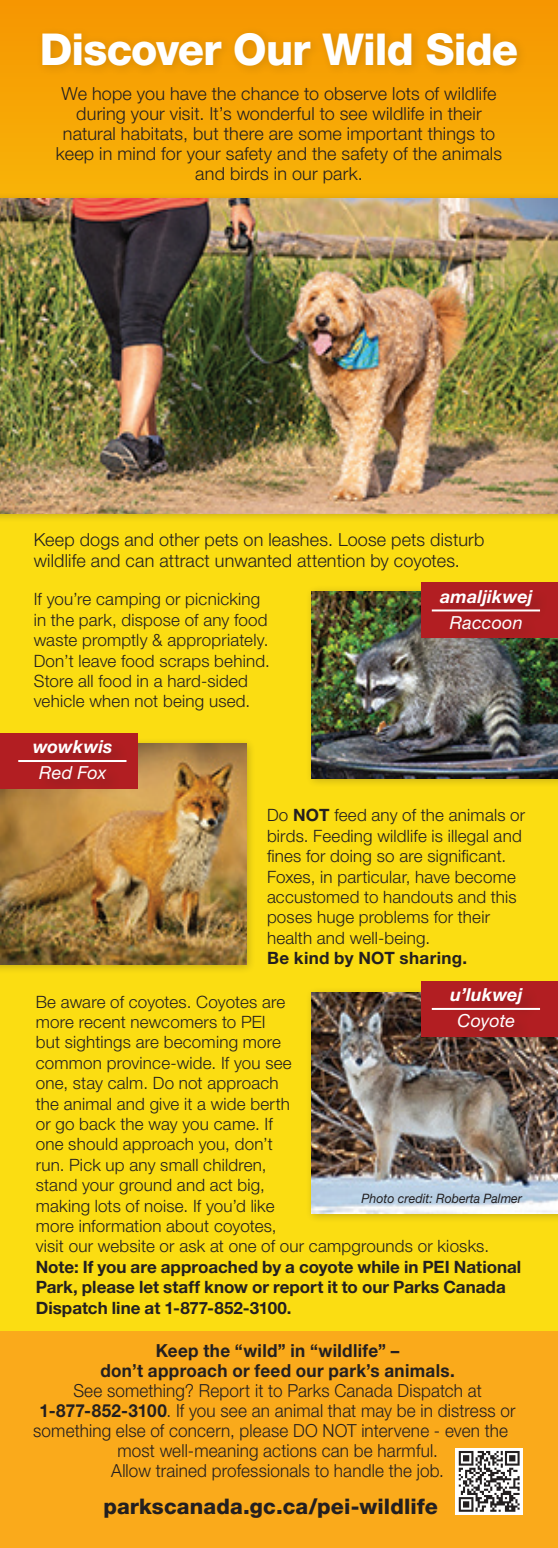
<style>
.page{position:relative;width:558px;height:1548px;background:#fbdd12}
.page>*{position:absolute;margin:0;border:0;box-sizing:border-box;transform-origin:0 0}
.t1{font:800 44px "Helvetica Neue LT Std";letter-spacing:-.02em;color:#fff}
.t2{font:800 21.6px "Helvetica Neue LT Std";letter-spacing:.005em;color:#231f20}
.t3{font:300 18px/20px "Helvetica Neue LT Std";letter-spacing:.01em;color:#231f20;text-align:center}
.t4{font:300 18px/20px "Helvetica Neue LT Std";letter-spacing:.01em;color:#231f20;text-align:center;scale:.95 1}
.t5{font:700 18px/20px "Helvetica Neue LT Std";letter-spacing:.02em;color:#231f20;text-align:center;scale:.95 1}
.t6{font:italic 700 18px "Helvetica Neue LT Std";letter-spacing:.01em;color:#fff}
.t7{font:italic 18px "Helvetica Neue LT Std";letter-spacing:.01em;color:#fff}
.t8{font:300 17px/20.4px "Helvetica Neue LT Std";letter-spacing:.01em;color:#231f20}
.t9{font:700 17px/20.4px "Helvetica Neue LT Std";color:#231f20}
.t10{font:700 17px "Helvetica Neue LT Std";letter-spacing:.02em;color:#231f20}
.t11{font:italic 13px "Helvetica Neue LT Std";color:#231f20;scale:.95 1}
.s1{font-weight:700}
</style>
<div class="page">
<svg style="left:0;top:0;width:558px;height:192px;background:#f6a605"></svg>
<div style="left:35px;top:25px;width:494px;height:52px;background:#ed9804"></div>
<div style="left:305px;top:585px;width:253px;height:203px;background:#231f20;opacity:.25"></div>
<img style="left:311px;top:591px;width:247px;height:187px">
<div style="left:0;top:737px;width:256px;height:237px;background:#231f20;opacity:.25"></div>
<img style="left:0;top:744px;width:246px;height:220px">
<div style="left:0;top:192px;width:558px;height:331px;background:#231f20;opacity:.25"></div>
<img style="left:0;top:199px;width:558px;height:314px">
<div style="left:0;top:1331px;width:558px;height:217px;background:#faaa1b"></div>
<div style="left:0;top:734px;width:137px;height:55px;background:#b21e22"></div>
<div style="left:30px;top:738px;width:98px;height:58px;background:#231f20;opacity:.25"></div>
<hr style="left:18px;top:760px;width:108px;height:2px;background:#fff">
<div style="left:421px;top:583px;width:137px;height:55px;background:#b21e22"></div>
<div style="left:437px;top:586px;width:112px;height:59px;background:#231f20;opacity:.25"></div>
<hr style="left:432px;top:609px;width:108px;height:2px;background:#fff">
<div style="left:305px;top:986px;width:253px;height:237px;background:#231f20;opacity:.25"></div>
<img style="left:311px;top:993px;width:247px;height:220px">
<div style="left:421px;top:981px;width:137px;height:55px;background:#b21e22"></div>
<div style="left:447px;top:985px;width:92px;height:62px;background:#231f20;opacity:.25"></div>
<hr style="left:432px;top:1008px;width:108px;height:2px;background:#fff">
<div style="left:455px;top:1448px;width:68px;height:67px;background:#fff"></div>
<svg style="left:459px;top:1451px;width:61px;height:61px"></svg>
<h1 class="t1" style="left:40px;top:23px;width:480px">Discover Our Wild Side</h1>
<p class="t3" style="left:56px;top:83px;width:448px">We hope you have the chance to observe lots of wildlife during your visit. It’s wonderful to see wildlife in their natural habitats, but there are some important things to keep in mind for your safety and the safety of the animals and birds in our park.</p>
<p class="t3" style="left:34px;top:529px;width:452px;text-align:left">Keep dogs and other pets on leashes. Loose pets disturb wildlife and can attract unwanted attention by coyotes.</p>
<p class="t8" style="left:34px;top:589px;width:238px">If you’re camping or picnicking in the park, dispose of any food waste promptly &amp; appropriately.<br>Don’t leave food scraps behind.<br>Store all food in a hard-sided vehicle when not being used.</p>
<p class="t6" style="left:33px;top:736px;width:81px">wowkwis</p>
<p class="t7" style="left:39px;top:762px;width:69px">Red Fox</p>
<p class="t6" style="left:440px;top:585px;width:94px">amaljikwej</p>
<p class="t7" style="left:450px;top:611px;width:75px">Raccoon</p>
<p class="t8" style="left:267px;top:805px;width:260px">Do <span class="s1">NOT</span> feed any of the animals or birds. Feeding wildlife is illegal and fines for doing so are significant.<br>Foxes, in particular, have become accustomed to handouts and this poses huge problems for their health and well-being.</p>
<p class="t10" style="left:267px;top:948px;width:202px">Be kind by NOT sharing.</p>
<p class="t6" style="left:450px;top:984px;width:74px">u’lukwej</p>
<p class="t7" style="left:458px;top:1010px;width:59px">Coyote</p>
<p class="t8" style="left:36px;top:991px;width:455px">Be aware of coyotes. Coyotes are<br>more recent newcomers to PEI<br>but sightings are becoming more<br>common province-wide. If you see<br>one, stay calm. Do not approach<br>the animal and give it a wide berth<br>or go back the way you came. If<br>one should approach you, don’t<br>run. Pick up any small children,<br>stand your ground and act big,<br>making lots of noise. If you’d like<br>more information about coyotes,<br>visit our website or ask at one of our campgrounds or kiosks.</p>
<p class="t9" style="left:36px;top:1256px;width:487px">Note: If you are approached by a coyote while in PEI National<br>Park, please let staff know or report it to our Parks Canada<br>Dispatch line at 1-877-852-3100.</p>
<p class="t11" style="left:362px;top:1191px;width:170px">Photo credit: Roberta Palmer</p>
<p class="t5" style="left:100px;top:1341px;width:374px">Keep the “wild” in “wildlife” –<br>don’t approach or feed our park’s animals.</p>
<p class="t4" style="left:33px;top:1381px;width:509px">See something? Report it to Parks Canada Dispatch at <span class="s1">1-877-852-3100</span>. If you see an animal that may be in distress or something else of concern, please DO NOT intervene - even the most well-meaning actions can be harmful.<br>Allow trained professionals to handle the job.</p>
<p class="t2" style="left:103px;top:1494px;width:336px">parkscanada.gc.ca/pei-wildlife</p>
</div>
